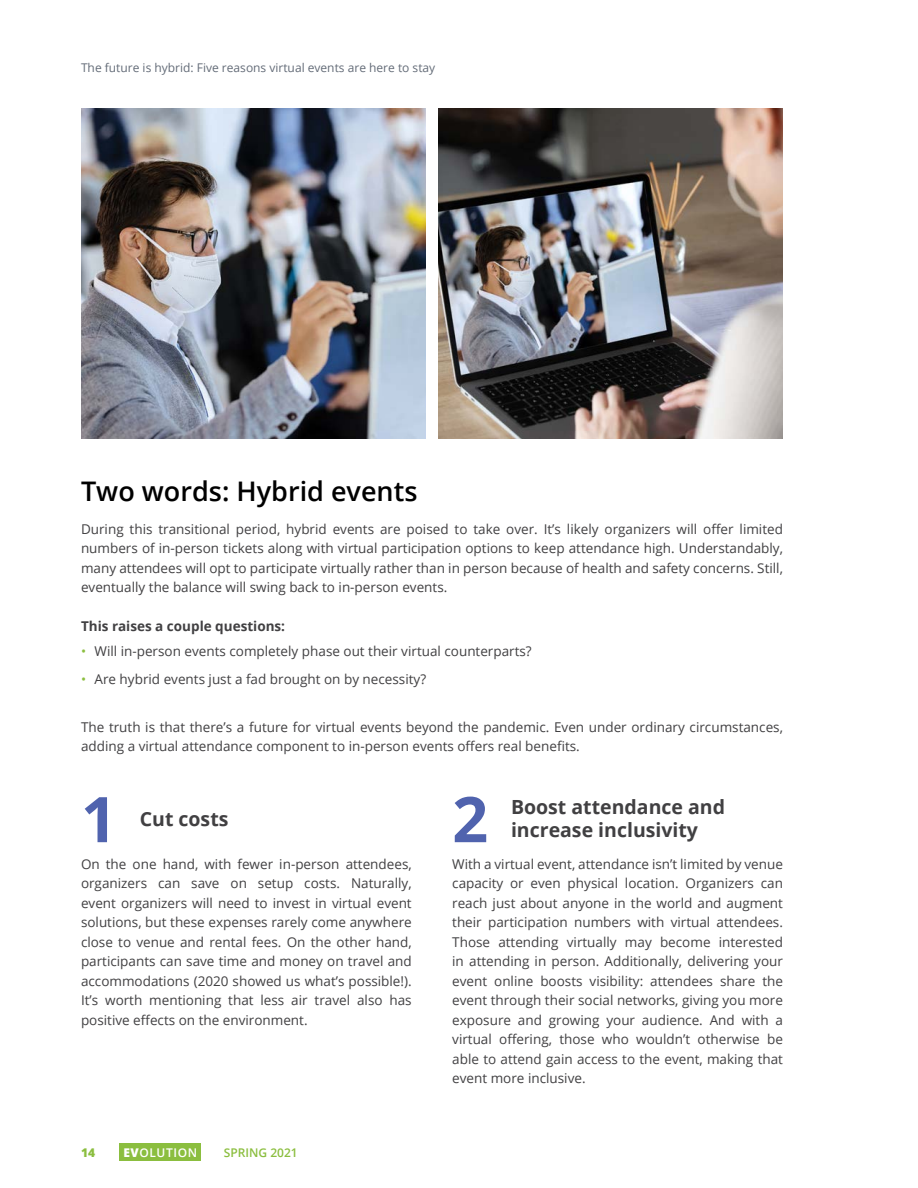
<style>
.page{position:relative;width:918px;height:1188px;background:#fff}
.page>*{position:absolute;margin:0;border:0;box-sizing:border-box;transform-origin:0 0}
.List_number{font:700 63px "Open Sans";color:#5063ae}
.t1{font:600 27px "Open Sans";color:#000}
.Numbered_list_title{font:700 19.5px "Open Sans";color:#414042}
.Body_text{font:13.5px/19.5px "Open Sans";color:#414042;text-align:justify}
.Bulleted_list{font:13.5px "Open Sans";color:#414042}
.Bulleted_list_header{font:700 13.5px "Open Sans";color:#414042}
.t2{font:12px "Open Sans";color:#646c78}
.t3{font:600 12px "Open Sans";color:#8bbe3f}
.t4{font:600 12px "Open Sans";letter-spacing:.05em;color:#fff}
.t5{font:800 12px "Open Sans";color:#8bbe3f}
.s1{color:#8bbe3f}
.s2{font-weight:800}
</style>
<div class="page">
<div style="left:120px;top:1144px;width:81px;height:17px;background:#8bbe3f"></div>
<img style="left:81px;top:108px;width:344px;height:331px">
<img style="left:439px;top:108px;width:344px;height:331px">
<p class="t2" style="left:81px;top:60px;width:356px">The future is hybrid: Five reasons virtual events are here to stay</p>
<h3 class="t1" style="left:81px;top:472px;width:338px">Two words: Hybrid events</h3>
<p class="Body_text" style="left:81px;top:519px;width:704px">During this transitional period, hybrid events are poised to take over. It’s likely organizers will offer limited numbers of in-person tickets along with virtual participation options to keep attendance high. Understandably, many attendees will opt to participate virtually rather than in person because of health and safety concerns. Still, eventually the balance will swing back to in-person events.</p>
<p class="Bulleted_list_header" style="left:81px;top:617px;width:206px">This raises a couple questions:</p>
<p class="Bulleted_list" style="left:81px;top:642px;width:452px"><span class="s1">•</span> Will in-person events completely phase out their virtual counterparts?</p>
<p class="Bulleted_list" style="left:81px;top:670px;width:347px"><span class="s1">•</span> Are hybrid events just a fad brought on by necessity?</p>
<p class="Body_text" style="left:81px;top:717px;width:703px">The truth is that there’s a future for virtual events beyond the pandemic. Even under ordinary circumstances, adding a virtual attendance component to in-person events offers real benefits.</p>
<p class="List_number" style="left:81px;top:775px;width:37px">1</p>
<p class="Numbered_list_title" style="left:140px;top:805px;width:90px">Cut costs</p>
<p class="List_number" style="left:452px;top:775px;width:37px">2</p>
<p class="Numbered_list_title" style="left:511px;top:793px;width:215px">Boost attendance and</p>
<p class="Numbered_list_title" style="left:511px;top:816px;width:189px">increase inclusivity</p>
<p class="Body_text" style="left:81px;top:854px;width:332px">On the one hand, with fewer in-person attendees, organizers can save on setup costs. Naturally, event organizers will need to invest in virtual event solutions, but these expenses rarely come anywhere close to venue and rental fees. On the other hand, participants can save time and money on travel and accommodations (2020 showed us what’s possible!).<br>It’s worth mentioning that less air travel also has positive effects on the environment.</p>
<p class="Body_text" style="left:452px;top:854px;width:332px">With a virtual event, attendance isn’t limited by venue capacity or even physical location. Organizers can reach just about anyone in the world and augment their participation numbers with virtual attendees.<br>Those attending virtually may become interested in attending in person. Additionally, delivering your event online boosts visibility: attendees share the event through their social networks, giving you more exposure and growing your audience. And with a virtual offering, those who wouldn’t otherwise be able to attend gain access to the event, making that event more inclusive.</p>
<p class="t5" style="left:81px;top:1143px;width:16px">14</p>
<p class="t4" style="left:123px;top:1144px;width:75px"><span class="s2">EV</span>OLUTION</p>
<p class="t3" style="left:224px;top:1144px;width:75px">SPRING 2021</p>
</div>
